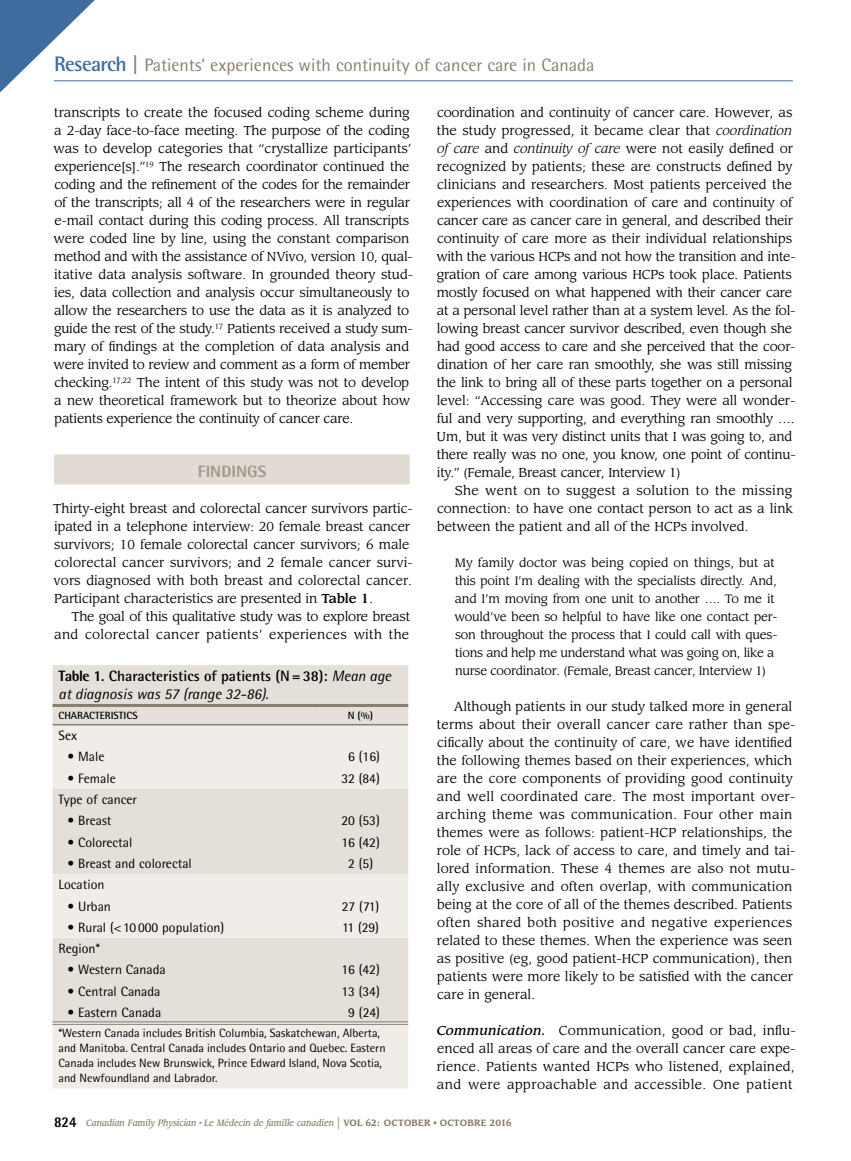
<style>
.page{position:relative;width:851px;height:1161px;background:#fff}
.page>*{position:absolute;margin:0;border:0;box-sizing:border-box;transform-origin:0 0}
.t1{font:18px "Rotis Semi Sans Std";color:#887e6e}
.t2{font:800 16.5px "Rotis Semi Sans Std";letter-spacing:.005em;color:#a2988a}
.t3{font:italic 15px/18px "Rotis Semi Sans Std";color:#000}
.t4{font:13.5px "Rotis Semi Sans Std";color:#000}
.t5{font:12.75px/18px "Leawood Std";letter-spacing:-.01em;color:#000}
.t6{font:12.75px/18px "Leawood Std";letter-spacing:.02em;color:#000;text-align:right}
.t7{font:12px/18px "Leawood Std";letter-spacing:-.02em;color:#000}
.t8{font:12px/15px "Rotis Semi Sans Std";color:#000}
.t9{font:700 10.5px "Rotis Semi Sans Std";color:#000}
.t10{font:italic 500 9px "Leawood Std";color:#887e6e;scale:.9 1}
.s1{font-weight:700;font-size:21px;color:#3f6c9f}
.s2{font-weight:700;font-size:21px}
.s3{font-weight:500}
.s4{font-style:italic}
.s5{font-weight:500;font-style:italic}
.s6{font-weight:800;font-style:normal}
.s7{font-weight:700;font-style:normal}
.s8{font-family:"Rotis Semi Sans Std";font-weight:800;font-style:normal;font-size:15px;color:#000}
.s9{font-weight:400;font-style:normal;font-size:15px}
.s10{font-weight:400;font-style:normal}
</style>
<div class="page">
<hr style="left:54px;top:80px;width:738px;height:1px;background:#3f6c9f">
<svg style="left:0;top:0;width:122px;height:93px"></svg>
<div style="left:54px;top:454px;width:356px;height:30px;background:#e1dbd4"></div>
<div style="left:52px;top:665px;width:356px;height:59px;background:#e4dfd9"></div>
<svg style="left:52px;top:725px;width:356px;height:363px;background:#eae6e1"></svg>
<hr style="left:52px;top:704px;width:261px;height:3px;background:#887e6e">
<hr style="left:313px;top:704px;width:95px;height:3px;background:#887e6e">
<hr style="left:52px;top:724px;width:261px;height:1px;background:#887e6e">
<hr style="left:313px;top:724px;width:95px;height:1px;background:#887e6e">
<hr style="left:52px;top:1022px;width:261px;height:1px;background:#887e6e">
<hr style="left:52px;top:1024px;width:261px;height:1px;background:#887e6e">
<hr style="left:313px;top:1022px;width:95px;height:1px;background:#887e6e">
<hr style="left:313px;top:1024px;width:95px;height:1px;background:#887e6e">
<h1 class="t1" style="left:54px;top:55px;width:542px"><span class="s1">Research</span> <span class="s2">|</span> Patients’ experiences with continuity of cancer care in Canada</h1>
<p class="t5" style="left:54px;top:104px;width:361px">transcripts to create the focused coding scheme during a 2-day face-to-face meeting. The purpose of the coding was to develop categories that “crystallize participants’ experience[s].”<sup>19</sup> The research coordinator continued the coding and the refinement of the codes for the remainder of the transcripts; all 4 of the researchers were in regular e-mail contact during this coding process. All transcripts were coded line by line, using the constant comparison method and with the assistance of NVivo, version 10, qual&shy;itative data analysis software. In grounded theory stud&shy;ies, data collection and analysis occur simultaneously to allow the researchers to use the data as it is analyzed to guide the rest of the study.<sup>17</sup> Patients received a study sum&shy;mary of findings at the completion of data analysis and were invited to review and comment as a form of member checking.<sup>17,22</sup> The intent of this study was not to develop a new theoretical framework but to theorize about how patients experience the continuity of cancer care.</p>
<p class="t2" style="left:198px;top:461px;width:70px">FINDINGS</p>
<p class="t5" style="left:53px;top:500px;width:361px">Thirty-eight breast and colorectal cancer survivors partic&shy;ipated in a telephone interview: 20 female breast cancer survivors; 10 female colorectal cancer survivors; 6 male colorectal cancer survivors; and 2 female cancer survi&shy;vors diagnosed with both breast and colorectal cancer.<br>Participant characteristics are presented in <span class="s3">Table 1</span>.</p>
<p class="t6" style="left:54px;top:608px;width:357px">The goal of this qualitative study was to explore breast and colorectal cancer patients’ experiences with the</p>
<p class="t5" style="left:436px;top:104px;width:361px">coordination and continuity of cancer care. However, as the study progressed, it became clear that <span class="s4">coordination of care</span> and <span class="s4">continuity of care</span> were not easily defined or recognized by patients; these are constructs defined by clinicians and researchers. Most patients perceived the experiences with coordination of care and continuity of cancer care as cancer care in general, and described their continuity of care more as their individual relationships with the various HCPs and not how the transition and inte&shy;gration of care among various HCPs took place. Patients mostly focused on what happened with their cancer care at a personal level rather than at a system level. As the fol&shy;lowing breast cancer survivor described, even though she had good access to care and she perceived that the coor&shy;dination of her care ran smoothly, she was still missing the link to bring all of these parts together on a personal level: “Accessing care was good. They were all wonder&shy;ful and very supporting, and everything ran smoothly ….<br>Um, but it was very distinct units that I was going to, and there really was no one, you know, one point of continu&shy;ity.” (Female, Breast cancer, Interview 1)</p>
<p class="t5" style="left:437px;top:482px;width:357px;text-align:justify;text-indent:18px">She went on to suggest a solution to the missing connection: to have one contact person to act as a link between the patient and all of the HCPs involved.</p>
<p class="t7" style="left:454px;top:554px;width:324px">My family doctor was being copied on things, but at this point I’m dealing with the specialists directly. And, and I’m moving from one unit to another …. To me it would’ve been so helpful to have like one contact per&shy;son throughout the process that I could call with ques&shy;tions and help me understand what was going on, like a nurse coordinator. (Female, Breast cancer, Interview 1)</p>
<p class="t5" style="left:437px;top:698px;width:360px;text-indent:17px">Although patients in our study talked more in general terms about their overall cancer care rather than spe&shy;cifically about the continuity of care, we have identified the following themes based on their experiences, which are the core components of providing good continuity and well coordinated care. The most important over&shy;arching theme was communication. Four other main themes were as follows: patient-HCP relationships, the role of HCPs, lack of access to care, and timely and tai&shy;lored information. These 4 themes are also not mutu&shy;ally exclusive and often overlap, with communication being at the core of all of the themes described. Patients often shared both positive and negative experiences related to these themes. When the experience was seen as positive (eg, good patient-HCP communication), then patients were more likely to be satisfied with the cancer care in general.</p>
<p class="t5" style="left:437px;top:1022px;width:360px;text-align:justify"><span class="s5">Communication.</span> Communication, good or bad, influ&shy;enced all areas of care and the overall cancer care expe&shy;rience. Patients wanted HCPs who listened, explained, and were approachable and accessible. One patient</p>
<p class="t3" style="left:58px;top:667px;width:334px"><span class="s6">Table 1</span><span class="s7">. Characteristics of patients (N=38):</span> Mean age at diagnosis was 57 (range 32-86).</p>
<p class="t9" style="left:58px;top:709px;width:20px">Charac</p>
<p class="t9" style="left:95px;top:709px;width:38px">teristics</p>
<p class="t9" style="left:348px;top:709px;width:27px">N (%)</p>
<p class="t4" style="left:58px;top:727px;width:20px">Sex</p>
<p class="t4" style="left:68px;top:749px;width:38px">• Male</p>
<p class="t4" style="left:348px;top:749px;width:33px">6 (16)</p>
<p class="t4" style="left:68px;top:770px;width:50px">• Female</p>
<p class="t4" style="left:341px;top:770px;width:40px">32 (84)</p>
<p class="t4" style="left:58px;top:791px;width:80px">Type of cancer</p>
<p class="t4" style="left:68px;top:813px;width:45px">• Breast</p>
<p class="t4" style="left:341px;top:813px;width:40px">20 (53)</p>
<p class="t4" style="left:68px;top:834px;width:66px">• Colorectal</p>
<p class="t4" style="left:341px;top:834px;width:40px">16 (42)</p>
<p class="t4" style="left:68px;top:855px;width:126px">• Breast and colorectal</p>
<p class="t4" style="left:348px;top:855px;width:26px">2 (5)</p>
<p class="t4" style="left:58px;top:877px;width:47px">Location</p>
<p class="t4" style="left:68px;top:898px;width:45px">• Urban</p>
<p class="t4" style="left:342px;top:898px;width:39px">27 (71)</p>
<p class="t4" style="left:68px;top:919px;width:158px">• Rural (&lt;10000 population)</p>
<p class="t4" style="left:342px;top:919px;width:38px">11 (29)</p>
<p class="t4" style="left:58px;top:941px;width:43px">Region*</p>
<p class="t4" style="left:68px;top:962px;width:100px">• Western Canada</p>
<p class="t4" style="left:341px;top:962px;width:40px">16 (42)</p>
<p class="t4" style="left:68px;top:983px;width:94px">• Central Canada</p>
<p class="t4" style="left:341px;top:983px;width:40px">13 (34)</p>
<p class="t4" style="left:68px;top:1005px;width:95px">• Eastern Canada</p>
<p class="t4" style="left:348px;top:1005px;width:33px">9 (24)</p>
<p class="t8" style="left:58px;top:1026px;width:328px">*Western Canada includes British Columbia, Saskatchewan, Alberta, and Manitoba. Central Canada includes Ontario and Quebec. Eastern Canada includes New Brunswick, Prince Edward Island, Nova Scotia, and Newfoundland and Labrador.</p>
<p class="t10" style="left:54px;top:1118px;width:510px"><span class="s8">824</span> Canadian Family Physician <sup>•</sup> Le Médecin de famille canadien <span class="s9">|</span> <span class="s7">VOL 62: OCTOBER</span> <span class="s10">•</span> <span class="s7">OCTOBRE 2016</span></p>
</div>
